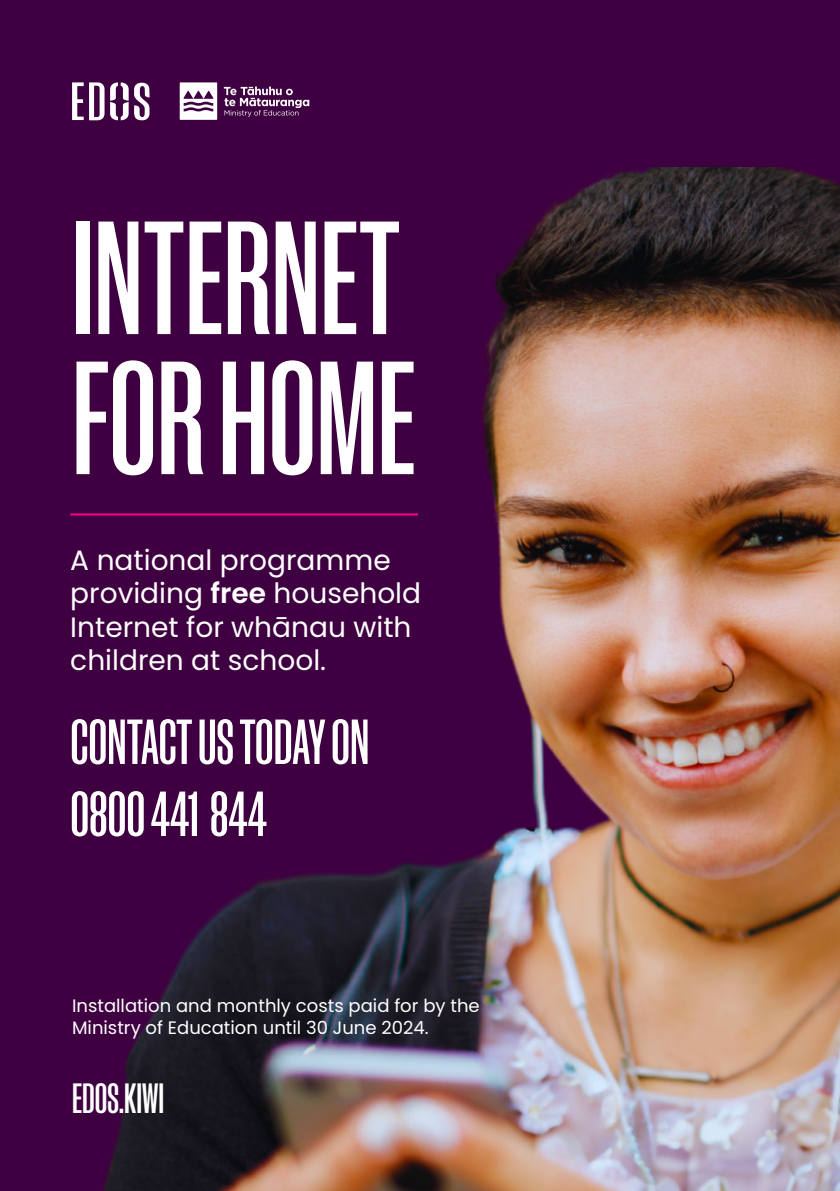
<style>
.page{position:relative;width:840px;height:1191px;background:#fff}
.page>*{position:absolute;margin:0;border:0;box-sizing:border-box;transform-origin:0 0}
.t1{font:500 152px/140px "Manuka";color:#fff}
.Body{font:500 60px/72px "Manuka";color:#fff}
.Body-2{font:500 40px "Manuka";color:#fff}
.t2{font:28px/33.6px "Poppins";color:#fff}
.Body-3{font:18px/21.6px "Poppins";color:#fff}
.s1{font-weight:600}
</style>
<div class="page">
<div style="left:0;top:0;width:839px;height:1191px;background:#3f0041"></div>
<svg style="left:180px;top:82px;width:37px;height:38px"></svg>
<svg style="left:224px;top:87px;width:85px;height:30px"></svg>
<svg style="left:72px;top:82px;width:32px;height:38px"></svg>
<svg style="left:110px;top:82px;width:39px;height:38px"></svg>
<img style="left:84px;top:167px;width:755px;height:1024px">
<hr style="left:70px;top:513px;width:348px;height:2px;background:#ff0081">
<h1 class="t1" style="left:72px;top:206px;width:345px">INTERNET<br>FOR HOME</h1>
<p class="t2" style="left:70px;top:543px;width:352px">A national programme providing <span class="s1">free</span> household<br>Internet for whānau with children at school.</p>
<p class="Body" style="left:70px;top:705px;width:300px">CONTACT US TODAY ON<br>0800 441 844</p>
<p class="Body-3" style="left:72px;top:995px;width:409px">Installation and monthly costs paid for by the<br>Ministry of Education until 30 June 2024.</p>
<p class="Body-2" style="left:72px;top:1078px;width:94px">EDOS.KIWI</p>
</div>
